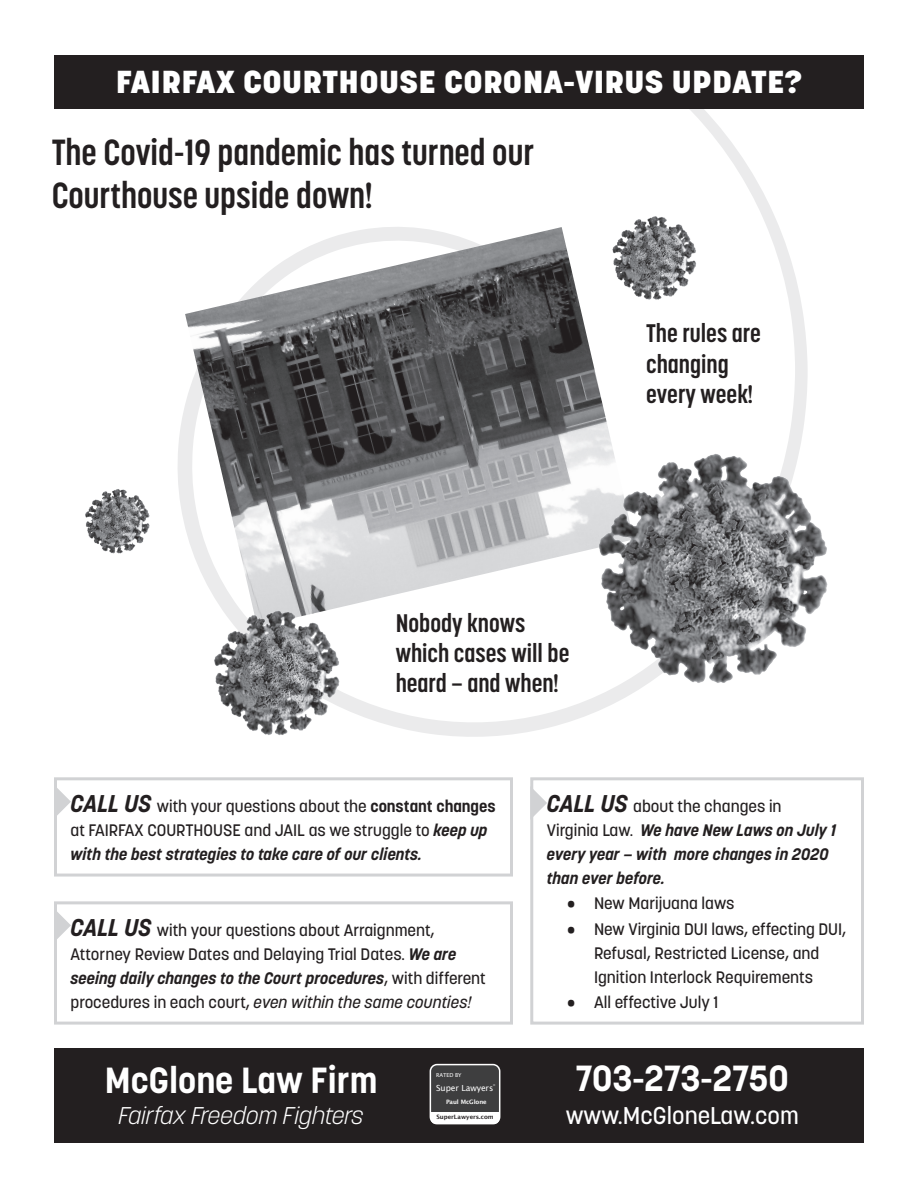
<style>
.page{position:relative;width:918px;height:1188px;background:#fff}
.page>*{position:absolute;margin:0;border:0;box-sizing:border-box;transform-origin:0 0}
.t1{font:700 36px/43.2px "Korolev Condensed";color:#231f20}
.t2{font:700 36px "Korolev";color:#fff}
.t3{font:800 31.5px "Korolev";letter-spacing:.01em;color:#fff;scale:1.1 1}
.t4{font:700 25.2px/30.3px "Korolev Condensed";color:#231f20}
.t5{font:italic 300 24px "Korolev";color:#fff}
.t6{font:500 24px "Korolev";color:#fff}
.t7{font:500 16.5px/24px "Korolev";color:#231f20}
.t8{font:italic 700 16.5px/24px "Korolev";color:#231f20}
.t9{font:8.4px "Lucida Grande";letter-spacing:-.01em;color:#fff}
.t10{font:700 6px "Lucida Grande";color:#231f20}
.t11{font:700 6px "Lucida Grande";letter-spacing:-.01em;color:#fff}
.t12{font:5.4px "Lucida Grande";letter-spacing:-.01em;color:#fff}
.t13{font:2.55px "Lucida Grande";color:#fff}
.s1{font-weight:700;font-style:italic;font-size:24px}
.s2{font-weight:700}
.s3{font-weight:700;font-style:italic}
.s4{font-size:24px}
.s5{font-weight:500;font-style:normal}
.s6{font-style:italic}
</style>
<div class="page">
<svg style="left:165px;top:108px;width:643px;height:629px"></svg>
<div style="left:54px;top:55px;width:810px;height:53px;background:#231f20"></div>
<img style="left:185px;top:227px;width:449px;height:399px">
<img style="left:595px;top:452px;width:233px;height:239px">
<img style="left:213px;top:609px;width:128px;height:128px">
<img style="left:85px;top:489px;width:65px;height:65px">
<img style="left:612px;top:216px;width:85px;height:86px">
<svg style="left:534px;top:790px;width:13px;height:26px"></svg>
<svg style="left:58px;top:789px;width:13px;height:25px"></svg>
<svg style="left:58px;top:913px;width:13px;height:25px"></svg>
<div style="left:54px;top:901px;width:459px;height:124px;border:3px solid #d1d2d4"></div>
<div style="left:54px;top:777px;width:459px;height:100px;border:3px solid #d1d2d4"></div>
<div style="left:530px;top:777px;width:334px;height:248px;border:3px solid #d1d2d4"></div>
<div style="left:54px;top:1048px;width:810px;height:95px;background:#231f20"></div>
<div style="left:430px;top:1065px;width:70px;height:58px;background:#3e3e3f;border-radius:7px"></div>
<div style="left:430px;top:1064px;width:70px;height:60px;border:2px solid #fff;border-radius:7px"></div>
<div style="left:430px;top:1113px;width:70px;height:11px;background:#fff;border-radius:6px"></div>
<hr style="left:430px;top:1112px;width:70px;height:4px;background:#fff">
<h2 class="t3" style="left:116px;top:62px;width:625px">FAIRFAX COURTHOUSE CORONA-VIRUS UPDATE?</h2>
<h1 class="t1" style="left:52px;top:130px;width:484px">The Covid-19 pandemic has turned our<br>Courthouse upside down!</h1>
<h3 class="t4" style="left:646px;top:318px;width:116px">The rules are changing every week!</h3>
<h3 class="t4" style="left:396px;top:608px;width:175px">Nobody knows which cases will be heard — and when!</h3>
<p class="t7" style="left:70px;top:794px;width:427px"><span class="s1">CALL US</span> with your questions about the <span class="s2">constant changes </span>at FAIRFAX COURTHOUSE and JAIL as we struggle to <span class="s3">keep up with the best strategies to take care of our clients.</span></p>
<p class="t8" style="left:547px;top:794px;width:291px"><span class="s4">CALL US</span> <span class="s5">about the changes in<br>Virginia Law.</span> We have New Laws on July 1 every year — with more changes in 2020 than ever before.</p>
<p class="t7" style="left:567px;top:892px;width:169px">• New Marijuana laws</p>
<p class="t7" style="left:567px;top:917px;width:281px;text-align:center">• New Virginia DUI laws, effecting DUI,<br>Refusal, Restricted License, and<br>Ignition Interlock Requirements</p>
<p class="t7" style="left:567px;top:990px;width:153px">• All effective July 1</p>
<p class="t7" style="left:70px;top:918px;width:417px"><span class="s1">CALL US</span> with your questions about Arraignment, Attorney Review Dates and Delaying Trial Dates. <span class="s3">We are seeing daily changes to the Court procedures</span>, with different procedures in each court, <span class="s6">even within the same counties!</span></p>
<h1 class="t2" style="left:105px;top:1057px;width:274px">McGlone Law Firm</h1>
<h3 class="t5" style="left:118px;top:1100px;width:247px">Fairfax Freedom Fighters</h3>
<p class="t12" style="left:436px;top:1072px;width:27px">RATED BY</p>
<p class="t9" style="left:436px;top:1083px;width:59px">Super Lawyers</p>
<p class="t13" style="left:493px;top:1084px;width:4px">®</p>
<p class="t11" style="left:446px;top:1097px;width:42px">Paul McGlone</p>
<p class="t10" style="left:436px;top:1112px;width:59px">SuperLawyers.com</p>
<h1 class="t2" style="left:576px;top:1056px;width:215px">703-273-2750</h1>
<h3 class="t6" style="left:566px;top:1100px;width:234px">www.McGloneLaw.com</h3>
</div>
